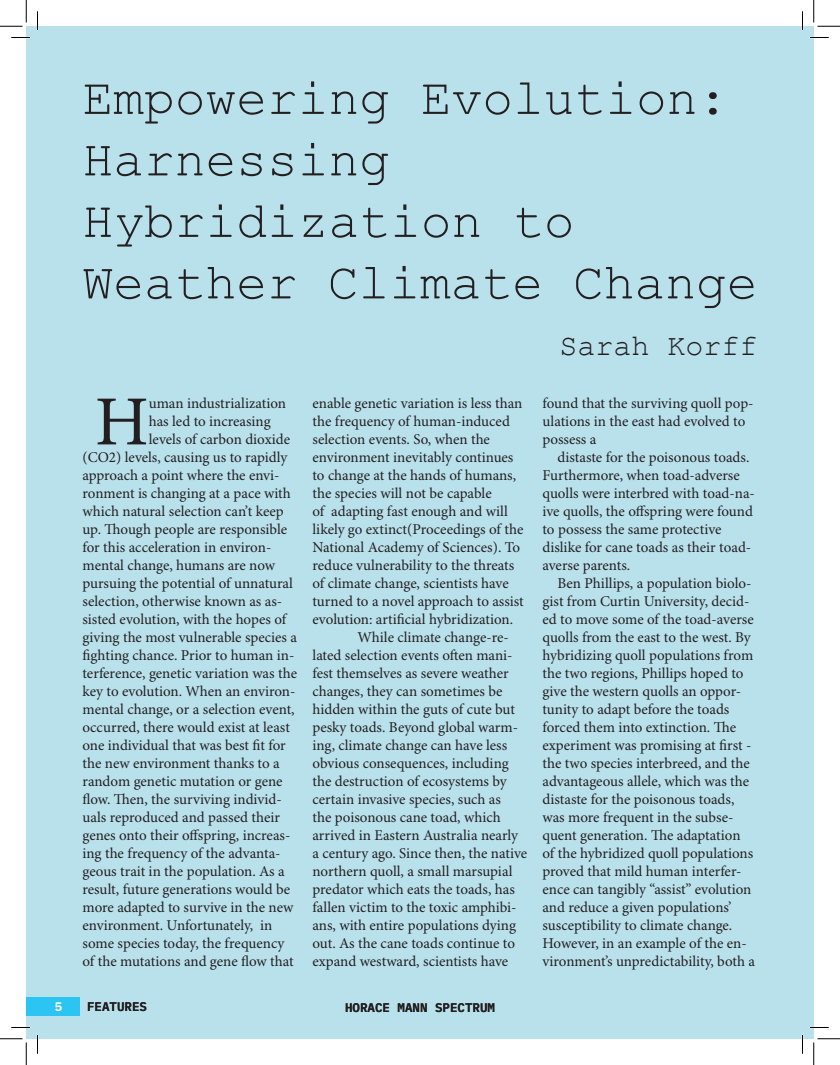
<style>
.page{position:relative;width:840px;height:1065px;background:#fff}
.page>*{position:absolute;margin:0;border:0;box-sizing:border-box;transform-origin:0 0}
.t1{font:70.38px "Minion Pro";color:#231f20}
.t2{font:51.25px/61.5px "Courier New";color:#231f20}
.t3{font:30px "Courier New";color:#231f20}
.t4{font:15px/18px "Minion Pro";letter-spacing:-.005em;color:#231f20}
.t5{font:600 12.5px "IBM Plex Mono";color:#231f20}
.t6{font:700 12.5px "IBM Plex Mono";color:#fff}
</style>
<div class="page">
<div style="left:26px;top:26px;width:788px;height:1013px;background:#b9e1ec"></div>
<div style="left:26px;top:998px;width:54px;height:18px;background:#2bc4f3"></div>
<svg style="left:11px;top:37px;width:19px;height:1px"></svg>
<svg style="left:810px;top:37px;width:19px;height:1px"></svg>
<svg style="left:11px;top:1027px;width:19px;height:1px"></svg>
<svg style="left:810px;top:1027px;width:19px;height:1px"></svg>
<svg style="left:37px;top:11px;width:1px;height:19px"></svg>
<svg style="left:37px;top:1035px;width:1px;height:19px"></svg>
<svg style="left:802px;top:11px;width:1px;height:19px"></svg>
<svg style="left:802px;top:1035px;width:1px;height:19px"></svg>
<svg style="left:0;top:0;width:27px;height:27px"></svg>
<svg style="left:0;top:1039px;width:27px;height:26px"></svg>
<svg style="left:814px;top:0;width:26px;height:27px"></svg>
<svg style="left:814px;top:1039px;width:26px;height:26px"></svg>
<p class="t2" style="left:82px;top:65px;width:676px">Empowering Evolution:<br>Harnessing<br>Hybridization to<br>Weather Climate Change</p>
<p class="t3" style="left:559px;top:327px;width:199px">Sarah Korff</p>
<p class="t1" style="left:95px;top:380px;width:55px">H</p>
<p class="t4" style="left:149px;top:395px;width:139px">uman industrialization</p>
<p class="t4" style="left:149px;top:413px;width:123px">has led to increasing</p>
<p class="t4" style="left:149px;top:431px;width:143px">levels of carbon dioxide</p>
<p class="t4" style="left:82px;top:449px;width:206px">(CO2) levels, causing us to rapidly</p>
<p class="t4" style="left:82px;top:467px;width:199px">approach a point where the envi-</p>
<p class="t4" style="left:82px;top:485px;width:210px">ronment is changing at a pace with</p>
<p class="t4" style="left:82px;top:503px;width:203px">which natural selection can’t keep</p>
<p class="t4" style="left:82px;top:521px;width:206px">up. Though people are responsible</p>
<p class="t4" style="left:82px;top:539px;width:190px">for this acceleration in environ-</p>
<p class="t4" style="left:82px;top:557px;width:194px">mental change, humans are now</p>
<p class="t4" style="left:82px;top:575px;width:212px">pursuing the potential of unnatural</p>
<p class="t4" style="left:82px;top:593px;width:201px">selection, otherwise known as as-</p>
<p class="t4" style="left:82px;top:611px;width:205px">sisted evolution, with the hopes of</p>
<p class="t4" style="left:82px;top:629px;width:216px">giving the most vulnerable species a</p>
<p class="t4" style="left:82px;top:647px;width:213px">fighting chance. Prior to human in-</p>
<p class="t4" style="left:82px;top:665px;width:216px">terference, genetic variation was the</p>
<p class="t4" style="left:82px;top:683px;width:215px">key to evolution. When an environ-</p>
<p class="t4" style="left:82px;top:701px;width:214px">mental change, or a selection event,</p>
<p class="t4" style="left:82px;top:719px;width:209px">occurred, there would exist at least</p>
<p class="t4" style="left:82px;top:737px;width:205px">one individual that was best fit for</p>
<p class="t4" style="left:82px;top:755px;width:199px">the new environment thanks to a</p>
<p class="t4" style="left:82px;top:773px;width:202px">random genetic mutation or gene</p>
<p class="t4" style="left:82px;top:791px;width:201px">flow. Then, the surviving individ-</p>
<p class="t4" style="left:82px;top:809px;width:199px">uals reproduced and passed their</p>
<p class="t4" style="left:82px;top:827px;width:209px">genes onto their offspring, increas-</p>
<p class="t4" style="left:82px;top:845px;width:200px">ing the frequency of the advanta-</p>
<p class="t4" style="left:82px;top:863px;width:204px">geous trait in the population. As a</p>
<p class="t4" style="left:82px;top:881px;width:209px">result, future generations would be</p>
<p class="t4" style="left:82px;top:899px;width:213px">more adapted to survive in the new</p>
<p class="t4" style="left:82px;top:917px;width:191px">environment. Unfortunately, in</p>
<p class="t4" style="left:82px;top:935px;width:203px">some species today, the frequency</p>
<p class="t4" style="left:82px;top:953px;width:213px">of the mutations and gene flow that</p>
<p class="t4" style="left:312px;top:395px;width:213px">enable genetic variation is less than the frequency of human-induced selection events. So, when the environment inevitably continues to change at the hands of humans, the species will not be capable<br>of adapting fast enough and will likely go extinct(Proceedings of the National Academy of Sciences). To reduce vulnerability to the threats of climate change, scientists have turned to a novel approach to assist evolution: artificial hybridization.</p>
<p class="t4" style="left:312px;top:629px;width:216px;text-indent:45px">While climate change-re&shy;lated selection events often mani&shy;fest themselves as severe weather changes, they can sometimes be hidden within the guts of cute but pesky toads. Beyond global warm&shy;ing, climate change can have less obvious consequences, including the destruction of ecosystems by certain invasive species, such as<br>the poisonous cane toad, which arrived in Eastern Australia nearly a century ago. Since then, the native northern quoll, a small marsupial predator which eats the toads, has fallen victim to the toxic amphibi&shy;ans, with entire populations dying out. As the cane toads continue to expand westward, scientists have</p>
<p class="t6" style="left:55px;top:997px;width:9px">5</p>
<p class="t5" style="left:87px;top:997px;width:61px">FEATURES</p>
<p class="t5" style="left:345px;top:997px;width:152px">HORACE MANN SPECTRUM</p>
<p class="t4" style="left:542px;top:395px;width:213px">found that the surviving quoll pop&shy;ulations in the east had evolved to possess a</p>
<p class="t4" style="left:542px;top:449px;width:214px;text-indent:15px">distaste for the poisonous toads.<br>Furthermore, when toad-adverse quolls were interbred with toad-na&shy;ive quolls, the offspring were found to possess the same protective dislike for cane toads as their toad&shy;averse parents.</p>
<p class="t4" style="left:542px;top:575px;width:214px;text-indent:15px">Ben Phillips, a population biolo&shy;gist from Curtin University, decid&shy;ed to move some of the toad-averse quolls from the east to the west. By hybridizing quoll populations from the two regions, Phillips hoped to give the western quolls an oppor&shy;tunity to adapt before the toads forced them into extinction. The experiment was promising at first - the two species interbreed, and the advantageous allele, which was the distaste for the poisonous toads, was more frequent in the subse&shy;quent generation. The adaptation of the hybridized quoll populations proved that mild human interfer&shy;ence can tangibly “assist” evolution and reduce a given populations’ susceptibility to climate change.<br>However, in an example of the en&shy;vironment’s unpredictability, both a</p>
</div>
